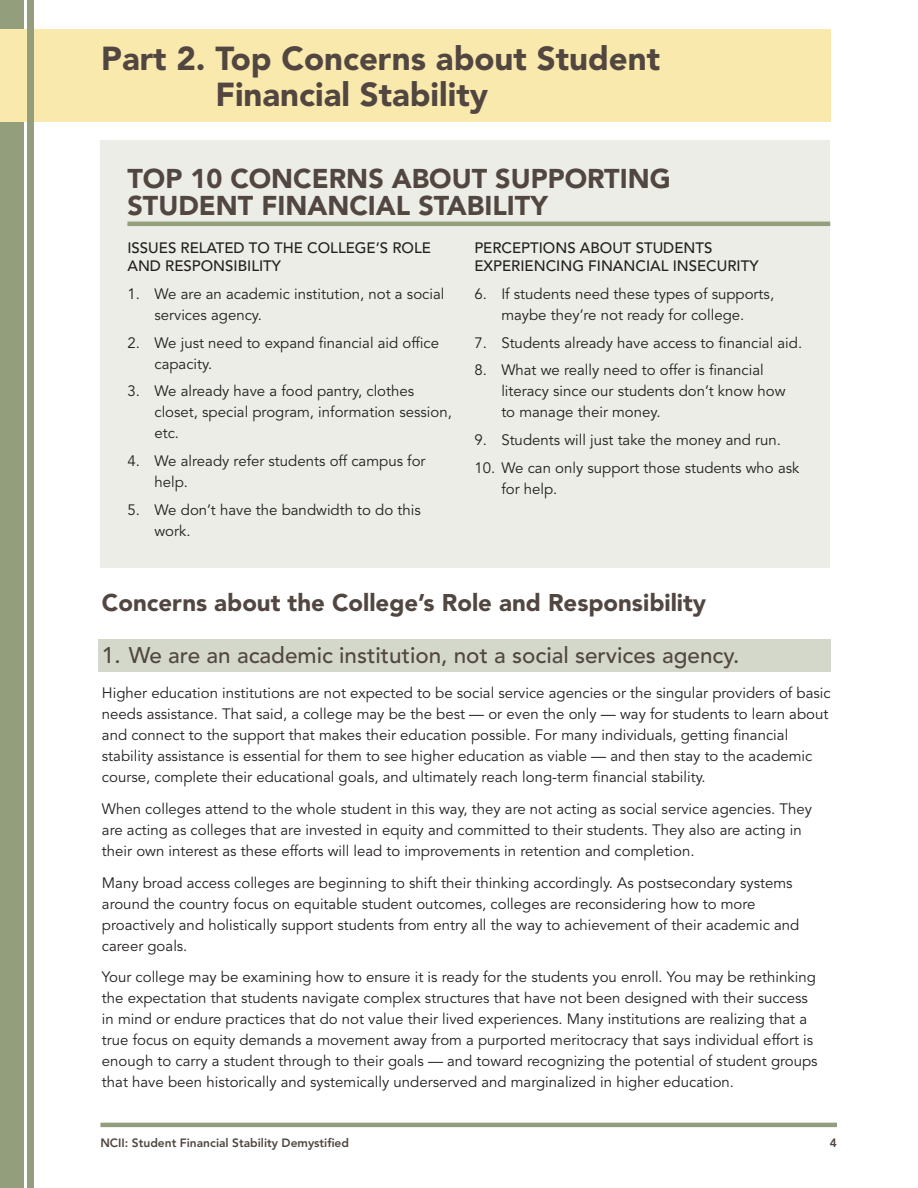
<style>
.page{position:relative;width:918px;height:1188px;background:#fff}
.page>*{position:absolute;margin:0;border:0;box-sizing:border-box;transform-origin:0 0}
.Green_subhead{font:900 33px/36px "Avenir LT Std";color:#524641}
.Subhead_b{font:900 27px/27px "Avenir LT Std";color:#524641}
.Subhead_b-2{font:900 24px "Avenir LT Std";color:#524641}
.Subhead_c{font:500 22.5px "Avenir LT Std";color:#524641}
.body{font:15px/21px "Avenir LT Std";color:#231f20}
.body-2{font:500 15px/18px "Avenir LT Std";color:#231f20}
.t1{font:800 12px "Avenir LT Std";color:#524641}
</style>
<div class="page">
<hr style="left:100px;top:1123px;width:737px;height:4px;background:#939e7d">
<div style="left:0;top:0;width:23px;height:1188px;background:#939e7d"></div>
<div style="left:99px;top:640px;width:732px;height:32px;background:#d4d8cb"></div>
<div style="left:100px;top:140px;width:730px;height:428px;background:#ebede6"></div>
<hr style="left:127px;top:222px;width:703px;height:4px;background:#939e7d">
<div style="left:0;top:29px;width:830px;height:93px;background:#f9e9ad"></div>
<div style="left:27px;top:0;width:7px;height:1188px;background:#939e7d"></div>
<p class="Green_subhead" style="left:215px;top:40px;width:446px;text-indent:-114px">Part 2. Top Concerns about Student<br>Financial Stability</p>
<p class="Subhead_b" style="left:127px;top:165px;width:545px">TOP 10 CONCERNS ABOUT SUPPORTING<br>STUDENT FINANCIAL STABILITY</p>
<p class="body-2" style="left:127px;top:239px;width:305px">ISSUES RELATED TO THE COLLEGE’S ROLE<br>AND RESPONSIBILITY</p>
<p class="body" style="left:154px;top:284px;width:292px;text-indent:-27px">1. We are an academic institution, not a social services agency.</p>
<p class="body" style="left:154px;top:332px;width:286px;text-indent:-27px">2. We just need to expand financial aid office capacity.</p>
<p class="body" style="left:154px;top:381px;width:299px;text-indent:-27px">3. We already have a food pantry, clothes closet, special program, information session, etc.</p>
<p class="body" style="left:154px;top:451px;width:273px;text-indent:-27px">4. We already refer students off campus for help.</p>
<p class="body" style="left:154px;top:500px;width:268px;text-indent:-27px">5. We don’t have the bandwidth to do this work.</p>
<p class="body-2" style="left:474px;top:239px;width:286px">PERCEPTIONS ABOUT STUDENTS<br>EXPERIENCING FINANCIAL INSECURITY</p>
<p class="body" style="left:474px;top:284px;width:301px;text-align:center">6. If students need these types of supports, maybe they’re not ready for college.</p>
<p class="body" style="left:474px;top:332px;width:329px">7. Students already have access to financial aid.</p>
<p class="body" style="left:501px;top:360px;width:286px;text-indent:-27px">8. What we really need to offer is financial literacy since our students don’t know how to manage their money.</p>
<p class="body" style="left:474px;top:430px;width:308px">9. Students will just take the money and run.</p>
<p class="body" style="left:501px;top:458px;width:300px;text-indent:-27px">10. We can only support those students who ask for help.</p>
<p class="Subhead_b-2" style="left:102px;top:588px;width:606px">Concerns about the College’s Role and Responsibility</p>
<p class="Subhead_c" style="left:102px;top:643px;width:639px">1. We are an academic institution, not a social services agency.</p>
<p class="body" style="left:102px;top:683px;width:730px">Higher education institutions are not expected to be social service agencies or the singular providers of basic needs assistance. That said, a college may be the best — or even the only — way for students to learn about and connect to the support that makes their education possible. For many individuals, getting financial stability assistance is essential for them to see higher education as viable — and then stay to the academic course, complete their educational goals, and ultimately reach long-term financial stability.</p>
<p class="body" style="left:102px;top:799px;width:712px">When colleges attend to the whole student in this way, they are not acting as social service agencies. They are acting as colleges that are invested in equity and committed to their students. They also are acting in their own interest as these efforts will lead to improvements in retention and completion.</p>
<p class="body" style="left:102px;top:872px;width:699px">Many broad access colleges are beginning to shift their thinking accordingly. As postsecondary systems around the country focus on equitable student outcomes, colleges are reconsidering how to more proactively and holistically support students from entry all the way to achievement of their academic and career goals.</p>
<p class="body" style="left:102px;top:967px;width:717px">Your college may be examining how to ensure it is ready for the students you enroll. You may be rethinking the expectation that students navigate complex structures that have not been designed with their success in mind or endure practices that do not value their lived experiences. Many institutions are realizing that a true focus on equity demands a movement away from a purported meritocracy that says individual effort is enough to carry a student through to their goals — and toward recognizing the potential of student groups that have been historically and systemically underserved and marginalized in higher education.</p>
<p class="t1" style="left:100px;top:1136px;width:250px">NCII: Student Financial Stability Demystified</p>
<p class="t1" style="left:830px;top:1136px;width:9px">4</p>
</div>
